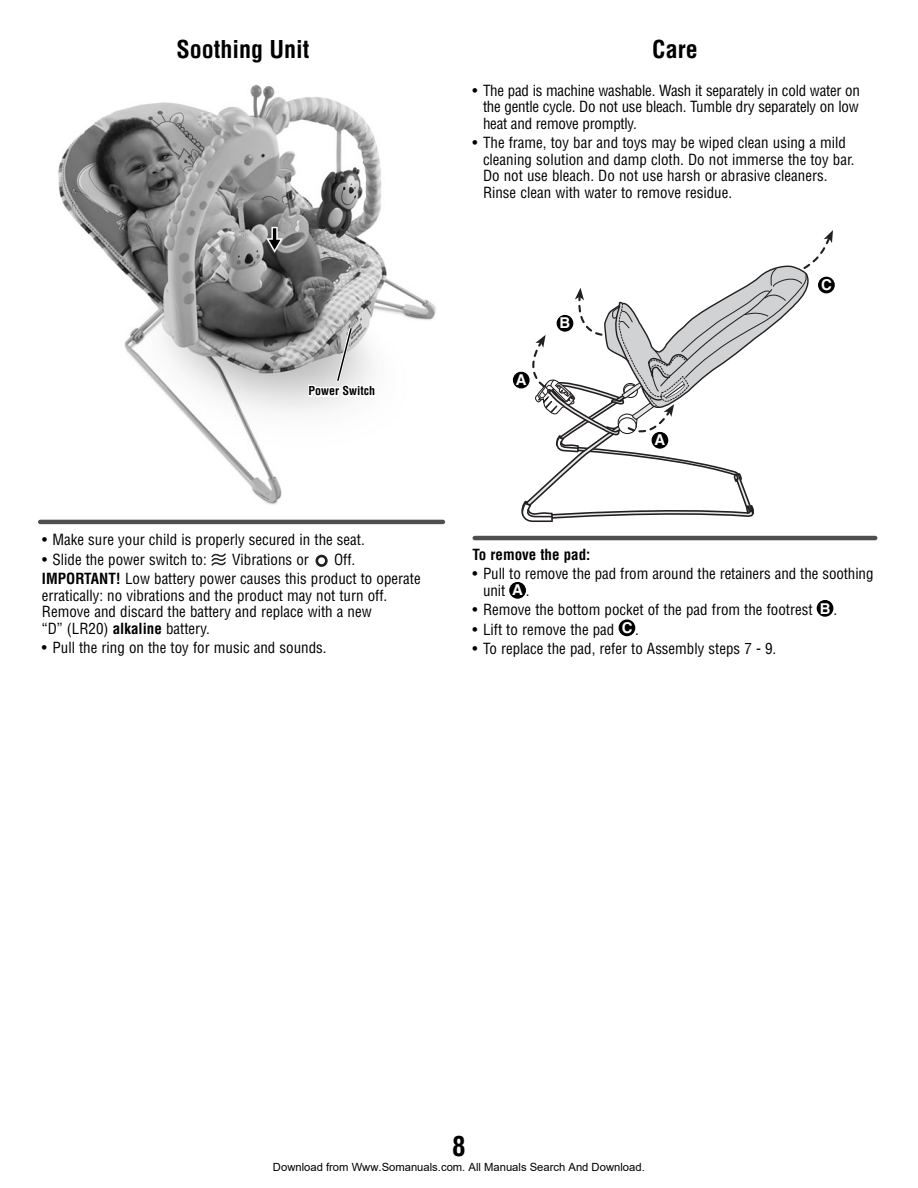
<style>
.page{position:relative;width:918px;height:1188px;background:#fff}
.page>*{position:absolute;margin:0;border:0;box-sizing:border-box;transform-origin:0 0}
.t1{font:700 condensed 27px "Helvetica LT Std";color:#000}
.t2{font:700 condensed 24px "Helvetica LT Std";color:#000}
.t3{font:condensed 15px/16.5px "Helvetica LT Std";color:#000}
.t4{font:700 condensed 15px "Helvetica LT Std";color:#000}
.t5{font:700 15px "Helvetica LT Std";color:#fff}
.t6{font:700 condensed 12px "Helvetica LT Std";color:#000}
.t7{font:11.25px "Arial";color:#000}
.s1{font-weight:700}
.s2{font-weight:700;font-stretch:normal;color:#fff}
</style>
<div class="page">
<img style="left:58px;top:84px;width:378px;height:421px">
<hr style="left:40px;top:520px;width:403px;height:4px;background:#4f4f4f">
<svg style="left:306px;top:325px;width:72px;height:116px"></svg>
<svg style="left:211px;top:553px;width:15px;height:13px"></svg>
<div style="left:316px;top:555px;width:12px;height:12px;border:3px solid #231f20;border-radius:50%"></div>
<svg style="left:265px;top:225px;width:21px;height:31px"></svg>
<svg style="left:522px;top:230px;width:311px;height:311px"></svg>
<div style="left:557px;top:316px;width:16px;height:15px;background:#000;border-radius:50%"></div>
<div style="left:557px;top:315px;width:16px;height:17px;border:1px solid #000;border-radius:50%"></div>
<div style="left:819px;top:277px;width:15px;height:16px;background:#000;border-radius:50%"></div>
<div style="left:818px;top:277px;width:17px;height:16px;border:1px solid #000;border-radius:50%"></div>
<hr style="left:475px;top:536px;width:400px;height:4px;background:#4f4f4f">
<div style="left:652px;top:433px;width:16px;height:15px;background:#000;border-radius:50%"></div>
<div style="left:652px;top:432px;width:16px;height:17px;border:1px solid #000;border-radius:50%"></div>
<div style="left:514px;top:372px;width:15px;height:16px;background:#000;border-radius:50%"></div>
<div style="left:513px;top:372px;width:17px;height:16px;border:1px solid #000;border-radius:50%"></div>
<div style="left:510px;top:583px;width:15px;height:15px;background:#000;border-radius:50%"></div>
<div style="left:509px;top:582px;width:17px;height:17px;border:1px solid #000;border-radius:50%"></div>
<div style="left:817px;top:601px;width:16px;height:15px;background:#000;border-radius:50%"></div>
<div style="left:817px;top:600px;width:16px;height:17px;border:1px solid #000;border-radius:50%"></div>
<div style="left:619px;top:620px;width:16px;height:16px;background:#000;border-radius:50%"></div>
<div style="left:619px;top:619px;width:16px;height:17px;border:1px solid #000;border-radius:50%"></div>
<h2 class="t2" style="left:176px;top:41px;width:135px">Soothing Unit</h2>
<h2 class="t2" style="left:652px;top:41px;width:47px">Care</h2>
<p class="t3" style="left:483px;top:83px;width:379px;text-align:justify;text-indent:-10px">• The pad is machine washable. Wash it separately in cold water on the gentle cycle. Do not use bleach. Tumble dry separately on low heat and remove promptly.</p>
<p class="t3" style="left:483px;top:136px;width:373px;text-indent:-10px">• The frame, toy bar and toys may be wiped clean using a mild cleaning solution and damp cloth. Do not immerse the toy bar.<br>Do not use bleach. Do not use harsh or abrasive cleaners.<br>Rinse clean with water to remove residue.</p>
<p class="t6" style="left:309px;top:387px;width:68px">Power Switch</p>
<p class="t3" style="left:42px;top:533px;width:324px">• Make sure your child is properly secured in the seat.</p>
<p class="t3" style="left:42px;top:552px;width:166px">• Slide the power switch to:</p>
<p class="t3" style="left:232px;top:552px;width:78px">Vibrations or</p>
<p class="t3" style="left:42px;top:551px;width:380px;line-height:19.5px;text-indent:292px">Off.<br><span class="s1">IMPORTANT!</span> Low battery power causes this product to operate</p>
<p class="t3" style="left:42px;top:588px;width:347px">erratically: no vibrations and the product may not turn off.<br>Remove and discard the battery and replace with a new “D” (LR20) <span class="s1">alkaline</span> battery.</p>
<p class="t3" style="left:42px;top:641px;width:286px">• Pull the ring on the toy for music and sounds.</p>
<p class="t5" style="left:516px;top:374px;width:12px">A</p>
<p class="t5" style="left:560px;top:317px;width:12px">B</p>
<p class="t5" style="left:655px;top:434px;width:12px">A</p>
<p class="t5" style="left:821px;top:280px;width:12px">C</p>
<p class="t4" style="left:472px;top:549px;width:119px">To remove the pad:</p>
<p class="t3" style="left:483px;top:567px;width:392px;text-indent:-10px">• Pull to remove the pad from around the retainers and the soothing unit <span class="s2">A</span> .</p>
<p class="t3" style="left:472px;top:603px;width:366px">• Remove the bottom pocket of the pad from the footrest <span class="s2">B</span> .</p>
<p class="t3" style="left:473px;top:622px;width:168px">• Lift to remove the pad <span class="s2">C</span> .</p>
<p class="t3" style="left:472px;top:642px;width:305px">• To replace the pad, refer to Assembly steps 7 - 9.</p>
<h1 class="t1" style="left:452px;top:1137px;width:15px">8</h1>
<p class="t7" style="left:273px;top:1160px;width:373px">Download from Www.Somanuals.com. All Manuals Search And Download.</p>
</div>
